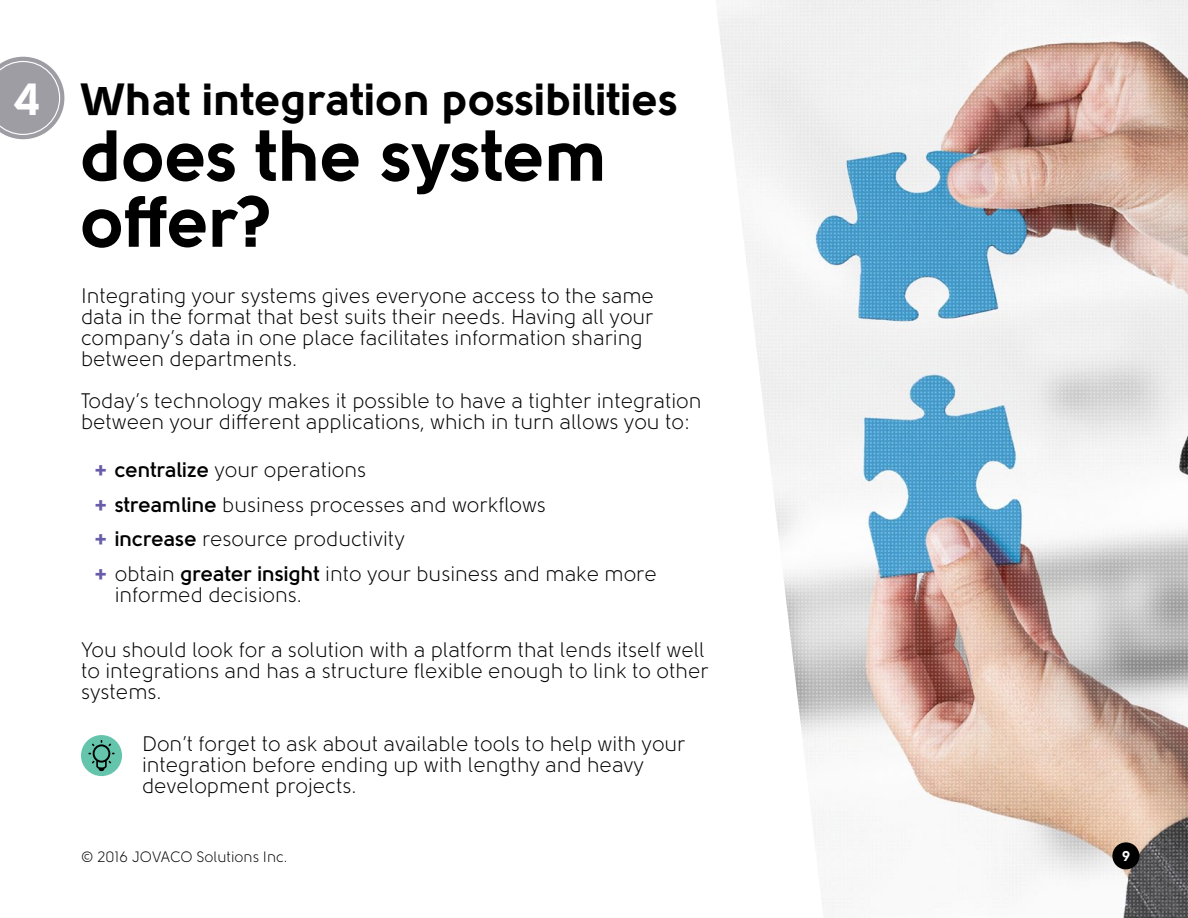
<style>
.page{position:relative;width:1188px;height:918px;background:#fff}
.page>*{position:absolute;margin:0;border:0;box-sizing:border-box;transform-origin:0 0}
.t1{font:900 72px/66px "Solomon";letter-spacing:-.015em;color:#000}
.t2{font:900 45px "Solomon";color:#000}
.t3{font:900 45px "Solomon";color:#fff}
.t4{font:21px/21px "Solomon";color:#000}
.t5{font:15px "Solomon";color:#000}
.t6{font:900 14.25px "Solomon";color:#fff}
.s1{font-weight:900;color:#675da9}
.s2{font-weight:700}
</style>
<div class="page">
<div style="left:81px;top:735px;width:41px;height:41px;background:#64c4ac;border-radius:50%"></div>
<svg style="left:88px;top:740px;width:27px;height:31px"></svg>
<img style="left:717px;top:0;width:471px;height:918px">
<svg style="left:0;top:57px;width:64px;height:82px"></svg>
<div style="left:1112px;top:842px;width:27px;height:27px;background:#000;border-radius:50%"></div>
<h2 class="t3" style="left:14px;top:73px;width:28px">4</h2>
<h2 class="t2" style="left:81px;top:72px;width:599px">What integration possibilities</h2>
<h1 class="t1" style="left:81px;top:122px;width:529px">does the system offer?</h1>
<p class="t4" style="left:81px;top:285px;width:574px">Integrating your systems gives everyone access to the same data in the format that best suits their needs. Having all your company’s data in one place facilitates information sharing between departments.</p>
<p class="t4" style="left:81px;top:390px;width:622px">Today’s technology makes it possible to have a tighter integration between your different applications, which in turn allows you to:</p>
<p class="t4" style="left:95px;top:453px;width:564px;line-height:34.5px"><span class="s1">+</span> <span class="s2">centralize</span> your operations<br><span class="s1">+</span> <span class="s2">streamline</span> business processes and workflows<br><span class="s1">+</span> <span class="s2">increase</span> resource productivity<br><span class="s1">+</span> obtain <span class="s2">greater insight</span> into your business and make more</p>
<p class="t4" style="left:115px;top:584px;width:189px">informed decisions.</p>
<p class="t4" style="left:81px;top:639px;width:629px">You should look for a solution with a platform that lends itself well to integrations and has a structure flexible enough to link to other systems.</p>
<p class="t4" style="left:142px;top:733px;width:545px">Don’t forget to ask about available tools to help with your integration before ending up with lengthy and heavy development projects.</p>
<p class="t5" style="left:81px;top:848px;width:208px">© 2016 JOVACO Solutions Inc.</p>
<p class="t6" style="left:1122px;top:848px;width:10px">9</p>
</div>
